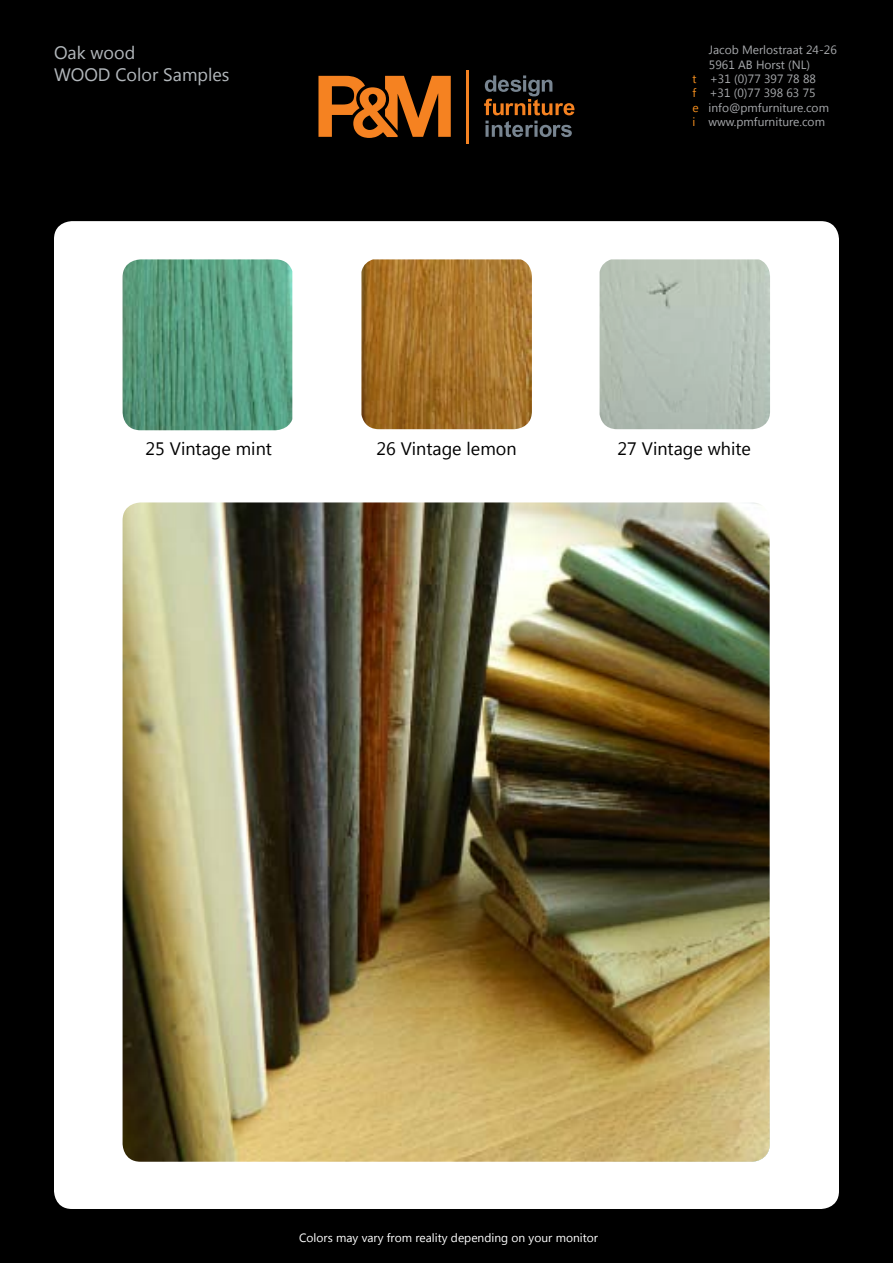
<style>
.page{position:relative;width:893px;height:1263px;background:#000}
.page>*{position:absolute;margin:0;border:0;box-sizing:border-box;transform-origin:0 0}
.t1{font:18px "Microsoft Tai Le";color:#000}
.t2{font:18px/21.6px "Microsoft New Tai Lue";color:#b3b8bc}
.t3{font:12px "Segoe UI";color:#a7a9ac}
.t4{font:12px "Microsoft Tai Le";color:#fff}
.s1{color:#f7901e}
</style>
<div class="page">
<div style="left:54px;top:221px;width:785px;height:988px;background:#fff;border-radius:18px"></div>
<img style="left:123px;top:259px;width:169px;height:171px">
<img style="left:361px;top:259px;width:171px;height:170px">
<img style="left:123px;top:502px;width:647px;height:660px">
<svg style="left:484px;top:75px;width:90px;height:40px"></svg>
<svg style="left:485px;top:121px;width:87px;height:16px"></svg>
<svg style="left:318px;top:76px;width:133px;height:62px"></svg>
<hr style="left:467px;top:70px;width:2px;height:74px;background:#f58221">
<img style="left:600px;top:259px;width:170px;height:170px">
<h1 class="t2" style="left:54px;top:43px;width:177px">Oak wood<br>WOOD Color Samples</h1>
<p class="t3" style="left:709px;top:42px;width:129px">Jacob Merlostraat 24-26</p>
<p class="t3" style="left:709px;top:56px;width:103px">5961 AB Horst (NL)</p>
<p class="t3" style="left:692px;top:70px;width:125px"><span class="s1">t</span> +31 (0)77 397 78 88</p>
<p class="t3" style="left:692px;top:85px;width:125px"><span class="s1">f</span> +31 (0)77 398 63 75</p>
<p class="t3" style="left:692px;top:99px;width:138px"><span class="s1">e</span> info@pmfurniture.com</p>
<p class="t3" style="left:692px;top:114px;width:134px"><span class="s1">i</span> www.pmfurniture.com</p>
<h1 class="t1" style="left:146px;top:438px;width:128px">25 Vintage mint</h1>
<h1 class="t1" style="left:376px;top:438px;width:142px">26 Vintage lemon</h1>
<h1 class="t1" style="left:618px;top:438px;width:135px">27 Vintage white</h1>
<p class="t4" style="left:299px;top:1230px;width:300px">Colors may vary from reality depending on your monitor</p>
</div>
